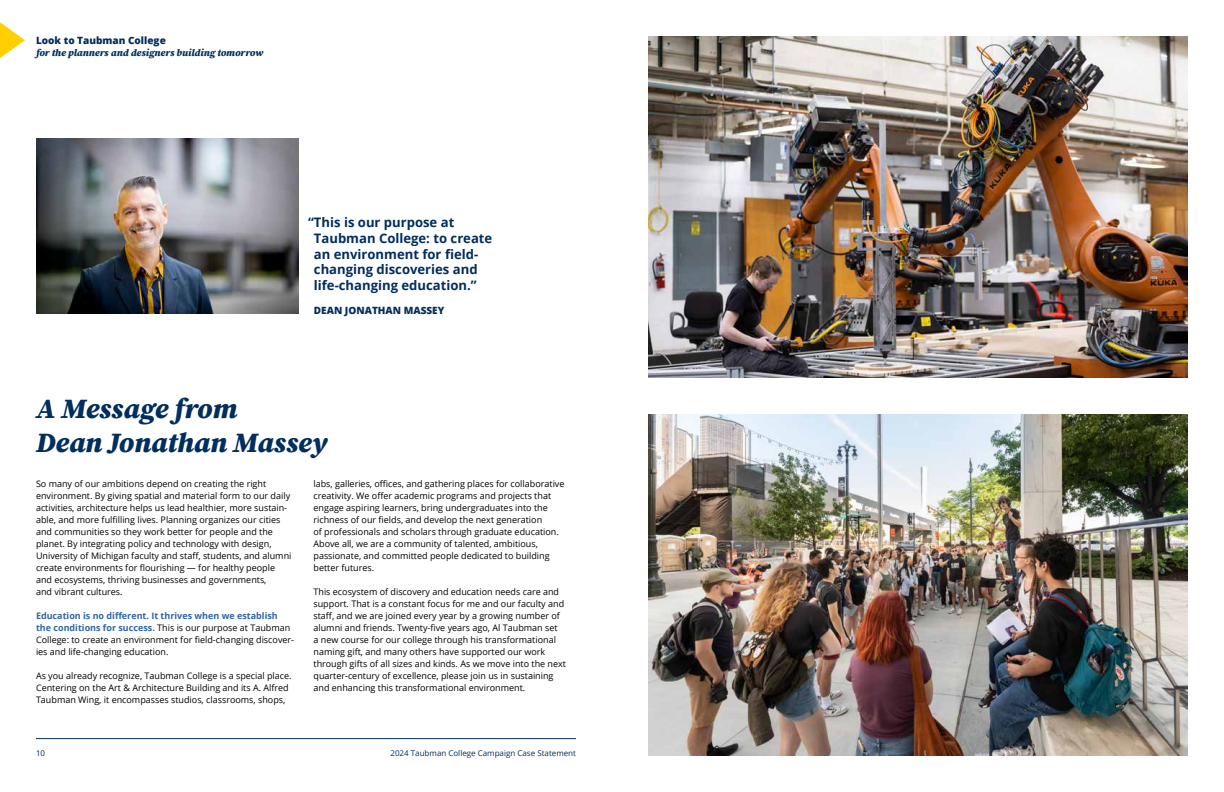
<style>
.page{position:relative;width:1224px;height:792px;background:#fff}
.page>*{position:absolute;margin:0;border:0;box-sizing:border-box;transform-origin:0 0}
.t1{font:italic 900 28px/33.6px "Source Serif Pro";letter-spacing:-.005em;color:#002e5e}
.t2{font:700 13.1px/15.7px "Open Sans";color:#002e5e}
.t3{font:italic 900 10px "Source Serif Pro";color:#002e5e}
.t4{font:800 10px "Open Sans";color:#002e5e}
.t5{font:9px/12px "Open Sans";color:#000}
.t6{font:8px "Open Sans";color:#002e5e}
.s1{font-weight:700;color:#2e65a7}
</style>
<div class="page">
<hr style="left:36px;top:738px;width:540px;height:1px;background:#002e5e">
<svg style="left:0;top:22px;width:25px;height:36px"></svg>
<img style="left:648px;top:36px;width:540px;height:342px">
<img style="left:648px;top:414px;width:540px;height:342px">
<img style="left:36px;top:139px;width:262px;height:175px">
<p class="t4" style="left:36px;top:32px;width:131px">Look to Taubman College</p>
<p class="t3" style="left:36px;top:45px;width:229px">for the planners and designers building tomorrow</p>
<h2 class="t2" style="left:314px;top:214px;width:180px;text-indent:-6px">“This is our purpose at<br>Taubman College: to create an environment for field&shy;changing discoveries and life-changing education.”</h2>
<p class="t4" style="left:314px;top:303px;width:132px">DEAN JONATHAN MASSEY</p>
<h1 class="t1" style="left:36px;top:391px;width:293px">A Message from<br>Dean Jonathan Massey</h1>
<p class="t5" style="left:36px;top:477px;width:257px">So many of our ambitions depend on creating the right environment. By giving spatial and material form to our daily activities, architecture helps us lead healthier, more sustain&shy;able, and more fulfilling lives. Planning organizes our cities and communities so they work better for people and the planet. By integrating policy and technology with design, University of Michigan faculty and staff, students, and alumni create environments for flourishing — for healthy people and ecosystems, thriving businesses and governments,<br>and vibrant cultures.</p>
<p class="t5" style="left:36px;top:609px;width:260px"><span class="s1">Education is no different. It thrives when we establish the conditions for success.</span> This is our purpose at Taubman College: to create an environment for field-changing discover&shy;ies and life-changing education.</p>
<p class="t5" style="left:36px;top:669px;width:257px">As you already recognize, Taubman College is a special place.<br>Centering on the Art &amp; Architecture Building and its A. Alfred<br>Taubman Wing, it encompasses studios, classrooms, shops,</p>
<p class="t5" style="left:313px;top:477px;width:253px">labs, galleries, offices, and gathering places for collaborative creativity. We offer academic programs and projects that engage aspiring learners, bring undergraduates into the richness of our fields, and develop the next generation<br>of professionals and scholars through graduate education.<br>Above all, we are a community of talented, ambitious, passionate, and committed people dedicated to building better futures.</p>
<p class="t5" style="left:313px;top:585px;width:254px">This ecosystem of discovery and education needs care and support. That is a constant focus for me and our faculty and staff, and we are joined every year by a growing number of alumni and friends. Twenty-five years ago, Al Taubman set<br>a new course for our college through his transformational naming gift, and many others have supported our work through gifts of all sizes and kinds. As we move into the next quarter-century of excellence, please join us in sustaining and enhancing this transformational environment.</p>
<p class="t6" style="left:36px;top:748px;width:11px">10</p>
<p class="t6" style="left:390px;top:748px;width:187px">2024 Taubman College Campaign Case Statement</p>
</div>
